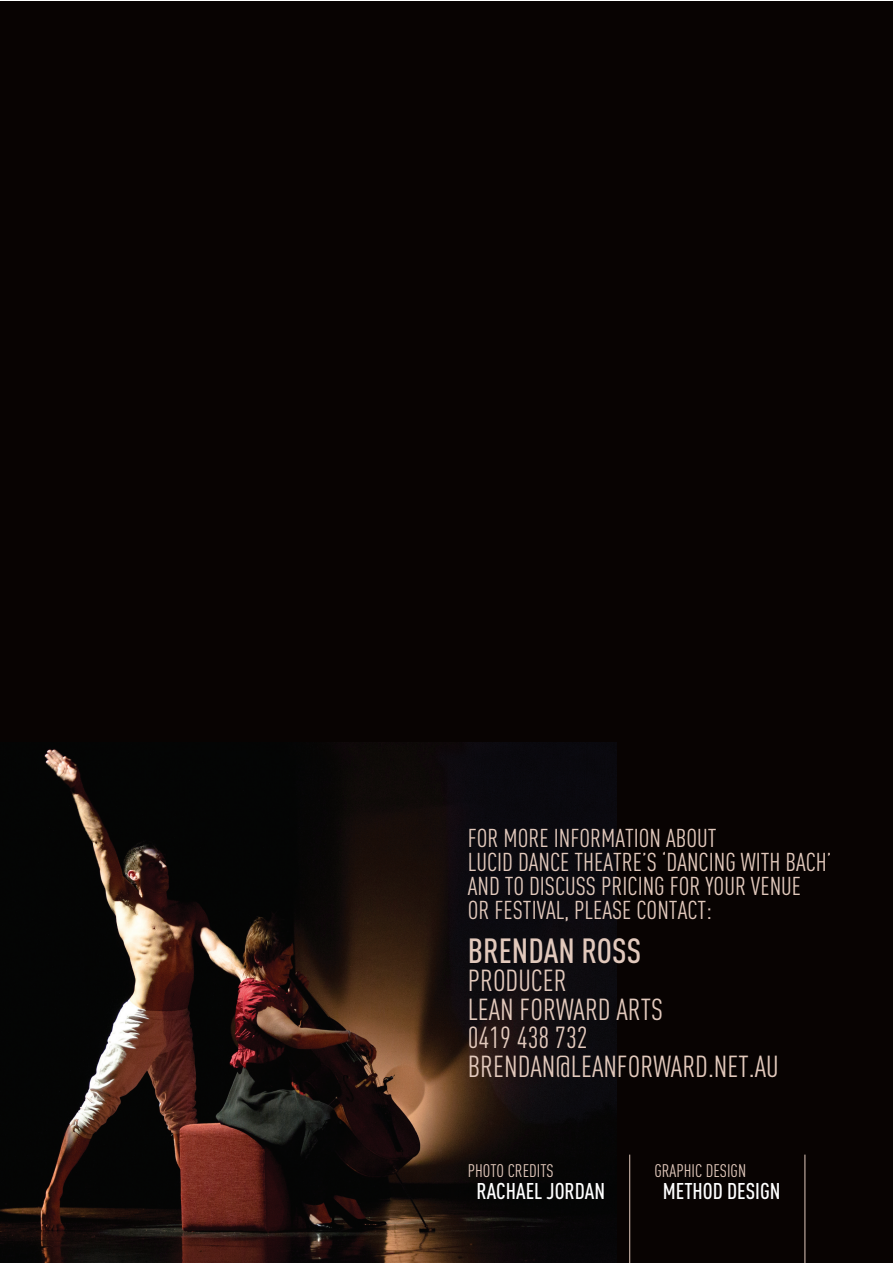
<style>
.page{position:relative;width:893px;height:1263px;background:#fff}
.page>*{position:absolute;margin:0;border:0;box-sizing:border-box;transform-origin:0 0}
.t1{font:500 34.5px "DIN Cond";color:#e2c9bc}
.t2{font:30px/28.5px "DIN Cond";color:#e2c9bc}
.t3{font:25.5px/24px "DIN Cond";color:#e2c9bc}
.t4{font:500 22.5px "DIN Cond";color:#fff}
.t5{font:18px "DIN Cond";color:#e2c9bc}
</style>
<div class="page">
<div style="left:0;top:1px;width:892px;height:1262px;background:#080302"></div>
<img style="left:0;top:742px;width:616px;height:521px">
<hr style="left:629px;top:1154px;width:1px;height:109px;background:#e2c9bc">
<hr style="left:804px;top:1154px;width:1px;height:109px;background:#e2c9bc">
<p class="t3" style="left:468px;top:825px;width:365px">FOR MORE INFORMATION ABOUT<br>LUCID DANCE THEATRE’S ‘DANCING WITH BACH’ AND TO DISCUSS PRICING FOR YOUR VENUE<br>OR FESTIVAL, PLEASE CONTACT:</p>
<h1 class="t1" style="left:468px;top:930px;width:175px">BRENDAN ROSS</h1>
<p class="t2" style="left:468px;top:966px;width:312px">PRODUCER<br>LEAN FORWARD ARTS<br>0419 438 732<br>BRENDAN@LEANFORWARD.NET.AU</p>
<p class="t5" style="left:468px;top:1160px;width:87px">PHOTO CREDITS</p>
<p class="t4" style="left:476px;top:1178px;width:130px">RACHAEL JORDAN</p>
<p class="t5" style="left:654px;top:1160px;width:93px">GRAPHIC DESIGN</p>
<p class="t4" style="left:663px;top:1178px;width:119px">METHOD DESIGN</p>
</div>
